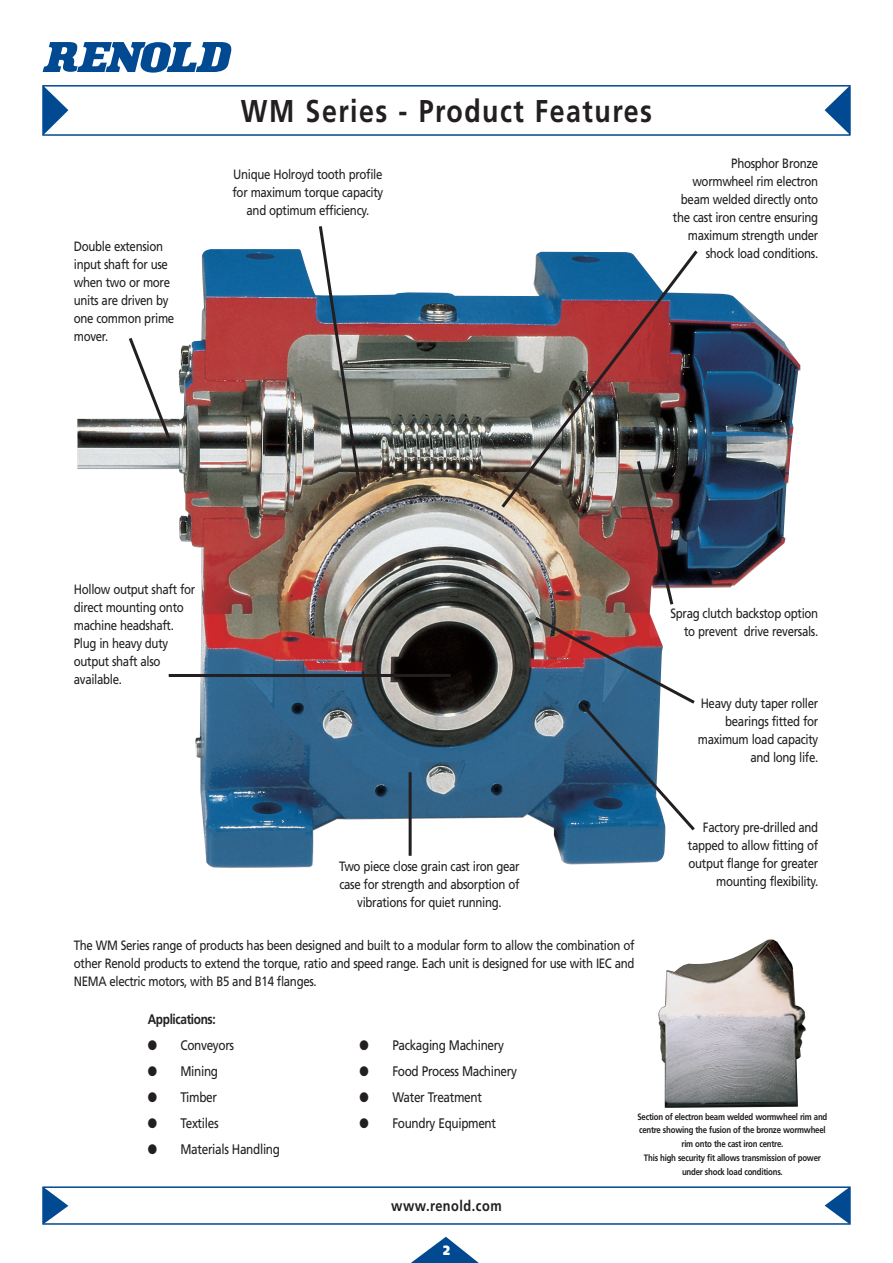
<style>
.page{position:relative;width:893px;height:1263px;background:#fff}
.page>*{position:absolute;margin:0;border:0;box-sizing:border-box;transform-origin:0 0}
.t1{font:700 31.5px "Frutiger";letter-spacing:.055em;color:#231f20;scale:.85 1}
.t2{font:700 15px "Frutiger CE";letter-spacing:.04em;color:#231f20;scale:.85 1}
.t3{font:13.8px "Frutiger";letter-spacing:-.03em;color:#231f20;scale:.85 1}
.t4{font:700 13.8px "Frutiger CE";letter-spacing:-.03em;color:#231f20;scale:.85 1}
.t5{font:13.5px/18px "Frutiger";letter-spacing:-.03em;color:#231f20;text-align:right;scale:.85 1}
.t6{font:900 13.5px "Frutiger";color:#fff;scale:.85 1}
.t7{font:700 9.3px/13.8px "Frutiger CE";letter-spacing:-.03em;color:#231f20;text-align:center;scale:.85 1}
</style>
<div class="page">
<svg style="left:46px;top:88px;width:22px;height:45px"></svg>
<svg style="left:411px;top:1237px;width:68px;height:26px"></svg>
<svg style="left:825px;top:88px;width:22px;height:44px"></svg>
<svg style="left:46px;top:1189px;width:22px;height:33px"></svg>
<svg style="left:825px;top:1189px;width:22px;height:33px"></svg>
<svg style="left:43px;top:42px;width:188px;height:31px"></svg>
<div style="left:43px;top:85px;width:807px;height:51px;border:2px solid #014990"></div>
<div style="left:43px;top:1186px;width:807px;height:39px;border:2px solid #014990"></div>
<img style="left:77px;top:249px;width:723px;height:619px">
<img style="left:658px;top:939px;width:148px;height:169px">
<svg style="left:317px;top:226px;width:47px;height:268px"></svg>
<svg style="left:126px;top:334px;width:48px;height:111px"></svg>
<hr style="left:409px;top:772px;width:3px;height:84px;background:#231f20">
<hr style="left:169px;top:674px;width:282px;height:3px;background:#231f20">
<img style="left:498px;top:249px;width:203px;height:262px">
<svg style="left:532px;top:614px;width:166px;height:220px"></svg>
<svg style="left:635px;top:458px;width:40px;height:150px;background:#7e4a4b"></svg>
<p class="t5" style="left:74px;top:239px;width:120px;text-align:left">Double extension input shaft for use when two or more units are driven by one common prime mover.</p>
<h1 class="t1" style="left:241px;top:93px;width:485px">WM Series - Product Features</h1>
<p class="t5" style="left:232px;top:166px;width:179px;text-align:center">Unique Holroyd tooth profile for maximum torque capacity and optimum efficiency.</p>
<p class="t5" style="left:673px;top:155px;width:172px">Phosphor Bronze wormwheel rim electron beam welded directly onto the cast iron centre ensuring maximum strength under shock load conditions.</p>
<p class="t5" style="left:74px;top:581px;width:144px;text-align:left">Hollow output shaft for direct mounting onto machine headshaft.<br>Plug in heavy duty output shaft also available.</p>
<p class="t5" style="left:339px;top:859px;width:214px;text-align:center">Two piece close grain cast iron gear case for strength and absorption of vibrations for quiet running.</p>
<p class="t5" style="left:74px;top:938px;width:661px;text-align:justify">The WM Series range of products has been designed and built to a modular form to allow the combination of other Renold products to extend the torque, ratio and speed range. Each unit is designed for use with IEC and NEMA electric motors, with B5 and B14 flanges.</p>
<p class="t5" style="left:670px;top:606px;width:175px">Sprag clutch backstop option to prevent drive reversals.</p>
<p class="t5" style="left:698px;top:695px;width:143px">Heavy duty taper roller bearings fitted for maximum load capacity and long life.</p>
<p class="t5" style="left:688px;top:819px;width:155px">Factory pre-drilled and tapped to allow fitting of output flange for greater mounting flexibility.</p>
<p class="t4" style="left:148px;top:1013px;width:82px">Applications:</p>
<p class="t3" style="left:148px;top:1039px;width:103px">● Conveyors</p>
<p class="t3" style="left:148px;top:1065px;width:84px">● Mining</p>
<p class="t3" style="left:148px;top:1091px;width:83px">● Timber</p>
<p class="t3" style="left:148px;top:1117px;width:85px">● Textiles</p>
<p class="t3" style="left:148px;top:1143px;width:157px">● Materials Handling</p>
<p class="t3" style="left:360px;top:1039px;width:171px">● Packaging Machinery</p>
<p class="t3" style="left:360px;top:1065px;width:187px">● Food Process Machinery</p>
<p class="t3" style="left:360px;top:1091px;width:145px">● Water Treatment</p>
<p class="t3" style="left:360px;top:1117px;width:162px">● Foundry Equipment</p>
<p class="t2" style="left:391px;top:1199px;width:131px">www.renold.com</p>
<p class="t6" style="left:443px;top:1245px;width:9px">2</p>
<p class="t7" style="left:637px;top:1110px;width:225px">Section of electron beam welded wormwheel rim and centre showing the fusion of the bronze wormwheel rim onto the cast iron centre.<br>This high security fit allows transmission of power under shock load conditions.</p>
</div>
